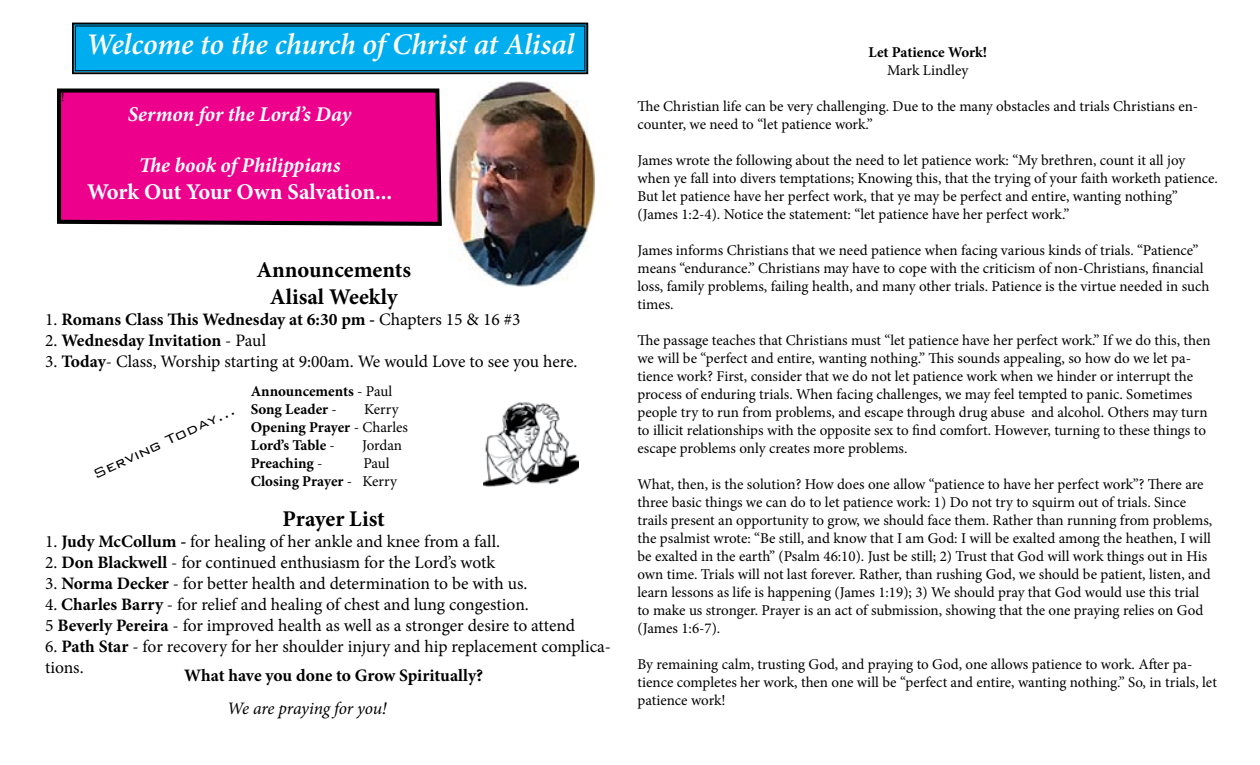
<style>
.page{position:relative;width:1260px;height:765px;background:#fff}
.page>*{position:absolute;margin:0;border:0;box-sizing:border-box;transform-origin:0 0}
.t1{font:italic 600 30px "Minion Pro";letter-spacing:-.01em;color:#fff}
.t2{font:700 22.5px/27px "Minion Pro";color:#000;text-align:center}
.t3{font:700 22.5px "Minion Pro";color:#fff}
.t4{font:italic 700 21px "Minion Pro";letter-spacing:-.005em;color:#fff}
.t5{font:17.5px/21px "Minion Pro";letter-spacing:-.005em;color:#000}
.t6{font:700 17.5px "Minion Pro";color:#000}
.t7{font:italic 17.5px "Minion Pro";letter-spacing:-.015em;color:#000}
.t8{font:300 17.5px "Bank Gothic";color:#000}
.t9{font:15px/18px "Minion Pro";color:#000}
.t10{font:700 15px/18px "Minion Pro";color:#000}
.t11{font:12.25px "Minion Pro";color:#000}
.s1{font-weight:400}
.s2{font-weight:700}
</style>
<div class="page">
<svg style="left:57px;top:88px;width:385px;height:138px;background:#d90382"></svg>
<img style="left:484px;top:402px;width:95px;height:84px">
<svg style="left:72px;top:22px;width:517px;height:53px;background:#089fd7"></svg>
<div style="left:75px;top:26px;width:510px;height:45px;border:1px solid #000"></div>
<img style="left:449px;top:81px;width:146px;height:206px">
<p class="t11" style="left:61px;top:89px;width:5px">!</p>
<h1 class="t1" style="left:86px;top:23px;width:490px">Welcome to the church of Christ at Alisal</h1>
<h3 class="t4" style="left:128px;top:100px;width:225px">Sermon for the Lord’s Day</h3>
<h3 class="t4" style="left:139px;top:150px;width:203px">The book of Philippians</h3>
<h2 class="t3" style="left:87px;top:176px;width:307px">Work Out Your Own Salvation...</h2>
<h2 class="t2" style="left:256px;top:256px;width:156px">Announcements<br>Alisal Weekly</h2>
<p class="t6" style="left:45px;top:307px;width:477px"><span class="s1">1.</span> Romans Class This Wednesday at 6:30 pm - <span class="s1">Chapters 15 &amp; 16 #3</span></p>
<p class="t6" style="left:45px;top:328px;width:223px"><span class="s1">2.</span> Wednesday Invitation <span class="s1">- Paul</span></p>
<p class="t5" style="left:45px;top:351px;width:534px">3. <span class="s2">Today</span>- Class, Worship starting at 9:00am. We would Love to see you here.</p>
<p class="t8" style="left:88px;top:463px;width:157px;rotate:-25deg">Serving Today...</p>
<p class="t10" style="left:251px;top:382px;width:143px">Announcements <span class="s1">- Paul<br></span>Song Leader <span class="s1">-</span></p>
<p class="t10" style="left:251px;top:400px;width:159px;text-indent:113px"><span class="s1">Kerry<br></span>Opening Prayer <span class="s1">- Charles<br></span>Lord’s Table <span class="s1">-</span></p>
<p class="t9" style="left:362px;top:436px;width:42px">Jordan</p>
<p class="t10" style="left:251px;top:454px;width:73px">Preaching <span class="s1">-</span></p>
<p class="t9" style="left:363px;top:454px;width:28px">Paul</p>
<p class="t10" style="left:251px;top:472px;width:148px">Closing Prayer <span class="s1">- Kerry</span></p>
<h2 class="t2" style="left:283px;top:505px;width:104px">Prayer List</h2>
<p class="t5" style="left:45px;top:531px;width:457px">1. <span class="s2">Judy McCollum -</span> for healing of her ankle and knee from a fall.</p>
<p class="t5" style="left:45px;top:552px;width:452px">2. <span class="s2">Don Blackwell</span> - for continued enthusiasm for the Lord’s wotk</p>
<p class="t5" style="left:45px;top:573px;width:484px">3. <span class="s2">Norma Decker</span> - for better health and determination to be with us.</p>
<p class="t5" style="left:45px;top:594px;width:532px">4. <span class="s2">Charles Barry</span> - for relief and healing of chest and lung congestion.<br>5 <span class="s2">Beverly Pereira</span> - for improved health as well as a stronger desire to attend</p>
<p class="t5" style="left:45px;top:636px;width:568px">6. <span class="s2">Path Star</span> - for recovery for her shoulder injury and hip replacement complica&shy;tions.</p>
<p class="t6" style="left:184px;top:664px;width:301px">What have you done to Grow Spiritually?</p>
<p class="t7" style="left:227px;top:696px;width:161px">We are praying for you!</p>
<p class="t10" style="left:868px;top:43px;width:120px">Let Patience Work!</p>
<p class="t9" style="left:887px;top:61px;width:83px">Mark Lindley</p>
<p class="t9" style="left:637px;top:97px;width:562px">The Christian life can be very challenging. Due to the many obstacles and trials Christians en&shy;counter, we need to “let patience work.”</p>
<p class="t9" style="left:637px;top:151px;width:582px">James wrote the following about the need to let patience work: “My brethren, count it all joy when ye fall into divers temptations; Knowing this, that the trying of your faith worketh patience.<br>But let patience have her perfect work, that ye may be perfect and entire, wanting nothing” (James 1:2-4). Notice the statement: “let patience have her perfect work.”</p>
<p class="t9" style="left:637px;top:241px;width:573px">James informs Christians that we need patience when facing various kinds of trials. “Patience” means “endurance.” Christians may have to cope with the criticism of non-Christians, financial loss, family problems, failing health, and many other trials. Patience is the virtue needed in such times.</p>
<p class="t9" style="left:637px;top:331px;width:575px">The passage teaches that Christians must “let patience have her perfect work.” If we do this, then we will be “perfect and entire, wanting nothing.” This sounds appealing, so how do we let pa&shy;tience work? First, consider that we do not let patience work when we hinder or interrupt the process of enduring trials. When facing challenges, we may feel tempted to panic. Sometimes people try to run from problems, and escape through drug abuse and alcohol. Others may turn to illicit relationships with the opposite sex to find comfort. However, turning to these things to escape problems only creates more problems.</p>
<p class="t9" style="left:637px;top:475px;width:576px">What, then, is the solution? How does one allow “patience to have her perfect work”? There are three basic things we can do to let patience work: 1) Do not try to squirm out of trials. Since trails present an opportunity to grow, we should face them. Rather than running from problems, the psalmist wrote: “Be still, and know that I am God: I will be exalted among the heathen, I will be exalted in the earth” (Psalm 46:10). Just be still; 2) Trust that God will work things out in His own time. Trials will not last forever. Rather, than rushing God, we should be patient, listen, and learn lessons as life is happening (James 1:19); 3) We should pray that God would use this trial to make us stronger. Prayer is an act of submission, showing that the one praying relies on God (James 1:6-7).</p>
<p class="t9" style="left:637px;top:655px;width:581px">By remaining calm, trusting God, and praying to God, one allows patience to work. After pa&shy;tience completes her work, then one will be “perfect and entire, wanting nothing.” So, in trials, let patience work!</p>
</div>
